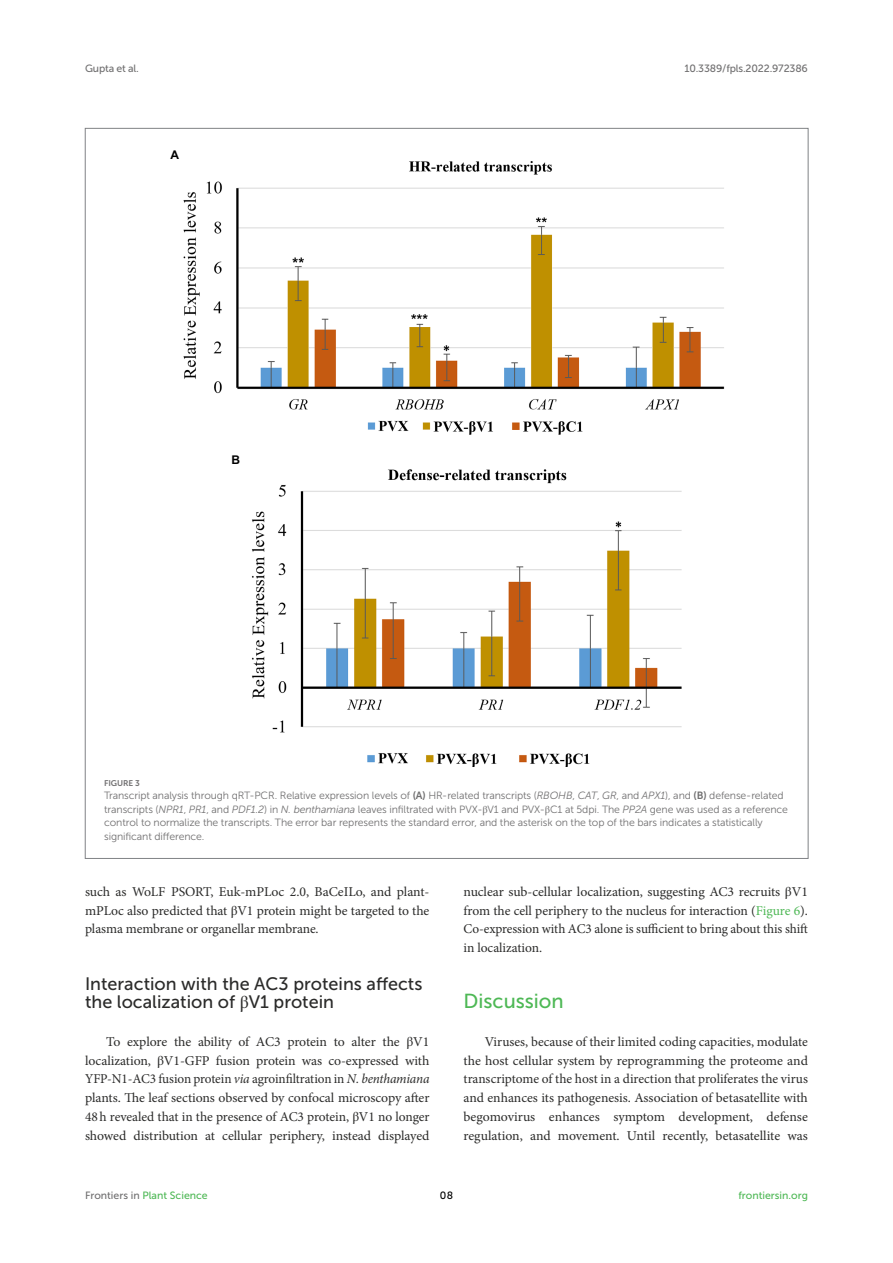
<style>
.page{position:relative;width:893px;height:1263px;background:#fff}
.page>*{position:absolute;margin:0;border:0;box-sizing:border-box;transform-origin:0 0}
.HEAD_1{font:20.25px "Museo Sans 500";color:#4eb855}
.HEAD_2{font:18px/18.8px "Museo Sans 500";color:#2b2b2a}
.TEXT_FLUSH{font:13.5px/18.8px "Minion Pro";letter-spacing:-.005em;color:#2b2b2a;text-align:justify}
.t1{font:700 12px "Arial";color:#000}
.FIG_LEG{font:10.5px/13.5px "Museo Sans 300";letter-spacing:-.01em;color:#706f70}
.t2{font:10.5px "Museo Sans 500";color:#4eb855}
.t3{font:10.5px "Museo Sans 500";letter-spacing:-.015em;color:#706f70}
.t4{font:10.5px "Museo Sans 500";color:#000}
.FIG_HD{font:8.25px "Museo Sans 700";letter-spacing:-.01em;color:#706f70}
.s1{font-family:"Museo Sans 700"}
.s2{font-style:italic}
.s3{font-family:"STIX General"}
.s4{color:#4eb855}
.s5{color:#706f70}
</style>
<div class="page">
<img style="left:183px;top:161px;width:542px;height:606px">
<p class="t3" style="left:85px;top:63px;width:55px">Gupta et al.</p>
<p class="t3" style="left:684px;top:63px;width:125px">10.3389/fpls.2022.972386</p>
<p class="t1" style="left:170px;top:146px;width:10px">A</p>
<p class="t1" style="left:231px;top:451px;width:10px">B</p>
<p class="FIG_HD" style="left:104px;top:778px;width:37px">FIGURE 3</p>
<p class="FIG_LEG" style="left:104px;top:789px;width:685px">Transcript analysis through qRT-PCR. Relative expression levels of <span class="s1">(A)</span> HR-related transcripts (<span class="s2">RBOHB</span>, <span class="s2">CAT</span>, <span class="s2">GR</span>, and <span class="s2">APX1</span>), and <span class="s1">(B)</span> defense-related transcripts (<span class="s2">NPR1</span>, <span class="s2">PR1</span>, and <span class="s2">PDF1.2</span>) in <span class="s2">N. benthamiana</span> leaves infiltrated with PVX-<span class="s3">β</span>V1 and PVX-<span class="s3">β</span>C1 at 5 dpi. The <span class="s2">PP2A</span> gene was used as a reference control to normalize the transcripts. The error bar represents the standard error, and the asterisk on the top of the bars indicates a statistically significant difference.</p>
<p class="TEXT_FLUSH" style="left:85px;top:882px;width:346px">such as WoLF PSORT, Euk-mPLoc 2.0, BaCeILo, and plant&shy;mPLoc also predicted that <span class="s3">β</span>V1 protein might be targeted to the plasma membrane or organellar membrane.</p>
<p class="HEAD_2" style="left:85px;top:974px;width:339px">Interaction with the AC3 proteins affects the localization of <span class="s3">β</span>V1 protein</p>
<p class="TEXT_FLUSH" style="left:85px;top:1032px;width:346px;text-indent:21px">To explore the ability of AC3 protein to alter the <span class="s3">β</span>V1 localization, <span class="s3">β</span>V1-GFP fusion protein was co-expressed with YFP-N1-AC3 fusion protein <span class="s2">via</span> agroinfiltration in <span class="s2">N. benthamiana </span>plants. The leaf sections observed by confocal microscopy after 48h revealed that in the presence of AC3 protein, <span class="s3">β</span>V1 no longer showed distribution at cellular periphery, instead displayed</p>
<p class="TEXT_FLUSH" style="left:463px;top:882px;width:346px">nuclear sub-cellular localization, suggesting AC3 recruits <span class="s3">β</span>V1 from the cell periphery to the nucleus for interaction (<span class="s4">Figure 6</span>).<br>Co-expression with AC3 alone is sufficient to bring about this shift in localization.</p>
<p class="HEAD_1" style="left:463px;top:990px;width:102px">Discussion</p>
<p class="TEXT_FLUSH" style="left:463px;top:1032px;width:346px;text-indent:21px">Viruses, because of their limited coding capacities, modulate the host cellular system by reprogramming the proteome and transcriptome of the host in a direction that proliferates the virus and enhances its pathogenesis. Association of betasatellite with begomovirus enhances symptom development, defense regulation, and movement. Until recently, betasatellite was</p>
<p class="t2" style="left:85px;top:1190px;width:124px"><span class="s5">Frontiers in</span> Plant Science</p>
<p class="t4" style="left:440px;top:1190px;width:15px">08</p>
<p class="t2" style="left:738px;top:1190px;width:71px">frontiersin.org</p>
</div>
